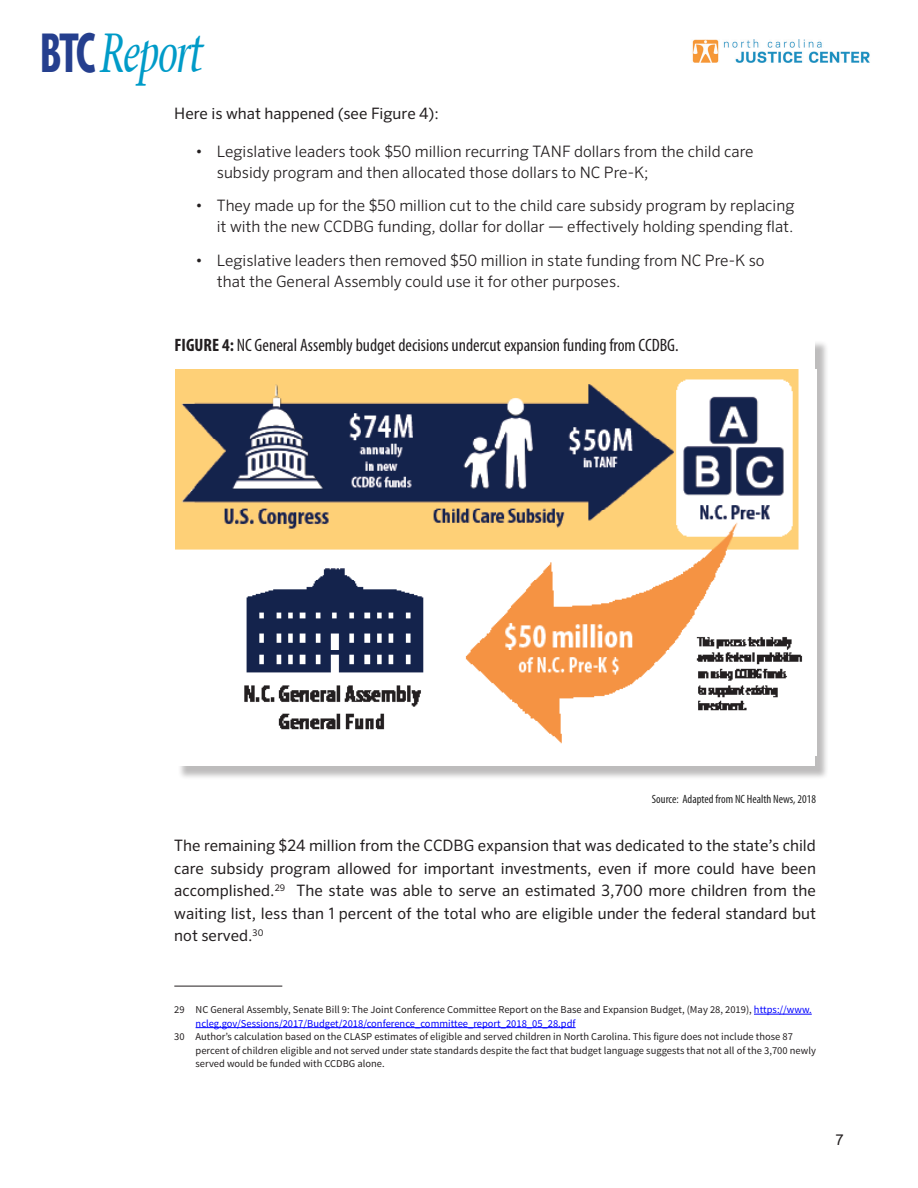
<style>
.page{position:relative;width:918px;height:1188px;background:#fff}
.page>*{position:absolute;margin:0;border:0;box-sizing:border-box;transform-origin:0 0}
.t1{font:italic 54.75px "Mesouran Serif S Si";letter-spacing:-.03em;color:#009bc8;scale:.72 1}
.t2{font:condensed 18px "Myriad Pro";color:#231f20}
.t3{font:300 15.75px/21px "Sero OT";color:#231f20}
.TEXT{font:15.75px/22.5px "Sero OT";color:#231f20;text-align:justify}
.TEXT-2{font:15px "Arial";color:#231f20}
.t4{font:condensed 12px "Myriad Pro";color:#222}
.t5{font:10.5px/13.5px "Source Sans Pro";color:#231f20}
.s1{font-family:"Mesouran Sans Black S Si";font-weight:700;font-style:normal;color:#253f8e}
.s2{font-weight:700}
.s3{color:#00f}
</style>
<div class="page">
<img style="left:692px;top:39px;width:178px;height:24px">
<hr style="left:174px;top:986px;width:108px;height:1px;background:#231f20">
<hr style="left:754px;top:1014px;width:58px;height:1px;background:#00f">
<hr style="left:196px;top:1027px;width:380px;height:1px;background:#00f">
<div style="left:177px;top:340px;width:652px;height:441px;background:#231f20;opacity:.3"></div>
<div style="left:175px;top:338px;width:640px;height:428px;background:#fff"></div>
<img style="left:175px;top:369px;width:642px;height:387px">
<h1 class="t1" style="left:41px;top:19px;width:226px"><span class="s1">BTC</span> Report</h1>
<p class="TEXT" style="left:174px;top:102px;width:266px">Here is what happened (see Figure 4):</p>
<p class="t3" style="left:217px;top:140px;width:538px;text-indent:-21px">• Legislative leaders took $50 million recurring TANF dollars from the child care subsidy program and then allocated those dollars to NC Pre-K;</p>
<p class="t3" style="left:196px;top:195px;width:600px;text-align:right">• They made up for the $50 million cut to the child care subsidy program by replacing it with the new CCDBG funding, dollar for dollar — effectively holding spending flat.</p>
<p class="t3" style="left:217px;top:250px;width:549px;text-indent:-21px">• Legislative leaders then removed $50 million in state funding from NC Pre-K so that the General Assembly could use it for other purposes.</p>
<p class="t2" style="left:175px;top:334px;width:506px"><span class="s2">FIGURE 4:</span> NC General Assembly budget decisions undercut expansion funding from CCDBG.</p>
<p class="t4" style="left:652px;top:792px;width:166px">Source: Adapted from NC Health News, 2018</p>
<p class="TEXT" style="left:174px;top:834px;width:643px">The remaining $24 million from the CCDBG expansion that was dedicated to the state’s child care subsidy program allowed for important investments, even if more could have been accomplished.<sup>29</sup> The state was able to serve an estimated 3,700 more children from the waiting list, less than 1 percent of the total who are eligible under the federal standard but not served.<sup>30</sup></p>
<p class="t5" style="left:196px;top:1003px;width:618px;text-indent:-21px">29 NC General Assembly, Senate Bill 9: The Joint Conference Committee Report on the Base and Expansion Budget, (May 28, 2019), <span class="s3">https://www. ncleg.gov/Sessions/2017/Budget/2018/conference_committee_report_2018_05_28.pdf</span></p>
<p class="t5" style="left:196px;top:1030px;width:622px;text-indent:-21px">30 Author’s calculation based on the CLASP estimates of eligible and served children in North Carolina. This figure does not include those 87 percent of children eligible and not served under state standards despite the fact that budget language suggests that not all of the 3,700 newly served would be funded with CCDBG alone.</p>
<p class="TEXT-2" style="left:836px;top:1129px;width:10px">7</p>
</div>
